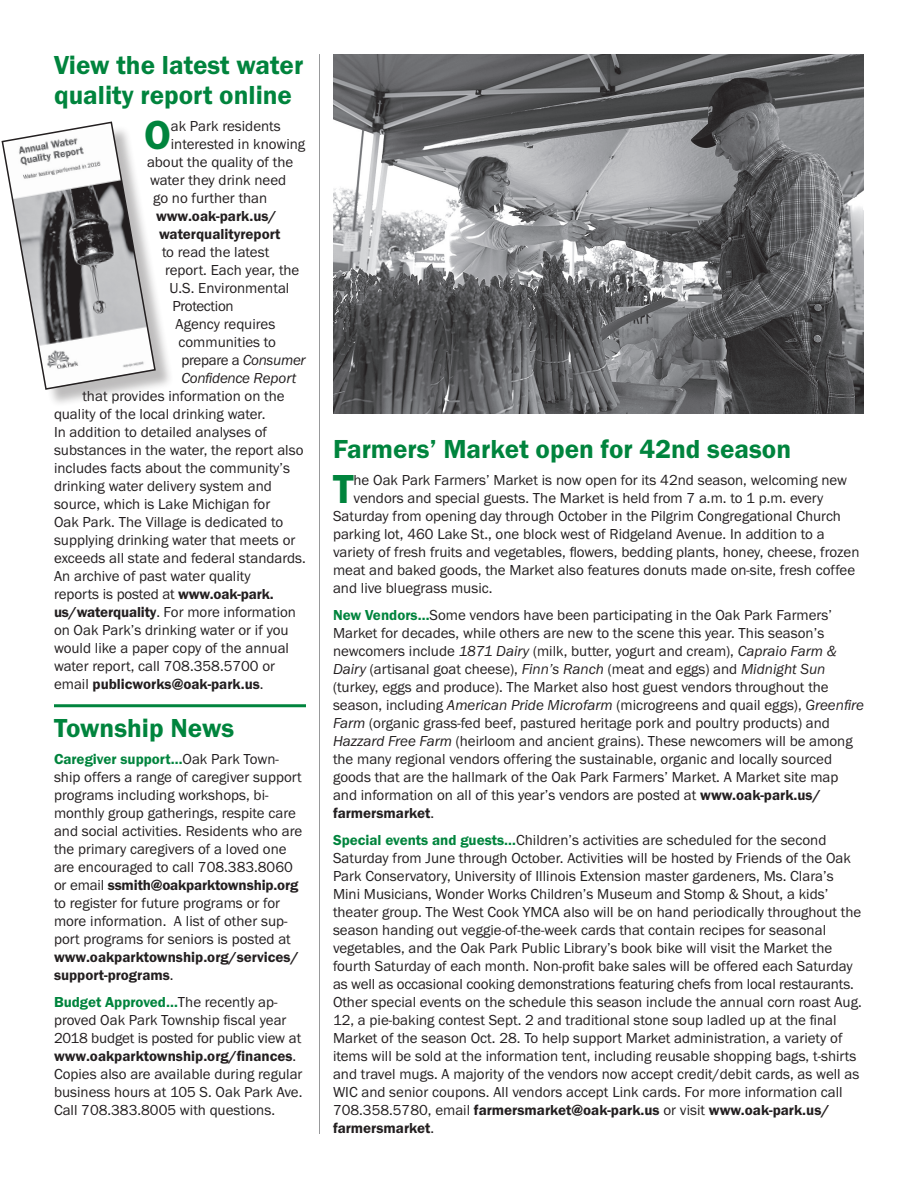
<style>
.page{position:relative;width:918px;height:1188px;background:#fff}
.page>*{position:absolute;margin:0;border:0;box-sizing:border-box;transform-origin:0 0}
.t1{font:600 42px "Franklin Gothic EF";color:#00843d}
.t2{font:600 27px/30px "Franklin Gothic EF";color:#00843d}
.t3{font:15px/18px "Franklin Gothic EF";color:#231f20}
.t4{font:600 15px "Franklin Gothic EF";color:#231f20}
.t5{font:15px "Franklin Gothic EF";letter-spacing:-.02em;color:#231f20}
.t6{font:italic 15px "Franklin Gothic EF";letter-spacing:-.02em;color:#231f20}
.s1{font-style:italic}
.s2{font-weight:600}
.s3{font-weight:400}
.s4{font-weight:600;color:#00843d}
</style>
<div class="page">
<hr style="left:54px;top:704px;width:252px;height:3px;background:#00843d">
<hr style="left:319px;top:54px;width:1px;height:1080px;background:#6c6d70">
<div style="left:4px;top:124px;width:170px;height:284px;background:#231f20;opacity:.3"></div>
<svg style="left:1px;top:121px;width:156px;height:270px"></svg>
<img style="left:333px;top:54px;width:531px;height:360px">
<p class="t2" style="left:54px;top:50px;width:251px">View the latest water quality report online</p>
<p class="t1" style="left:144px;top:111px;width:28px">O</p>
<p class="t3" style="left:171px;top:118px;width:112px">ak Park residents</p>
<p class="t3" style="left:171px;top:136px;width:136px">interested in knowing</p>
<p class="t3" style="left:147px;top:154px;width:148px">about the quality of the</p>
<p class="t3" style="left:150px;top:172px;width:138px">water they drink need</p>
<p class="t3" style="left:153px;top:190px;width:116px">go no further than</p>
<p class="t4" style="left:156px;top:208px;width:122px">www.oak-park.us/</p>
<p class="t4" style="left:159px;top:226px;width:123px">waterqualityreport</p>
<p class="t3" style="left:162px;top:244px;width:109px">to read the latest</p>
<p class="t3" style="left:165px;top:262px;width:136px">report. Each year, the</p>
<p class="t3" style="left:170px;top:280px;width:121px">U.S. Environmental</p>
<p class="t5" style="left:172px;top:298px;width:63px">Protection</p>
<p class="t3" style="left:176px;top:316px;width:101px">Agency requires</p>
<p class="t3" style="left:178px;top:334px;width:99px">communities to</p>
<p class="t5" style="left:182px;top:352px;width:126px">prepare a <span class="s1">Consumer</span></p>
<p class="t6" style="left:182px;top:370px;width:116px">Confidence Report</p>
<p class="t3" style="left:82px;top:388px;width:204px">that provides information on the</p>
<p class="t3" style="left:54px;top:406px;width:213px">quality of the local drinking water.</p>
<p class="t3" style="left:54px;top:424px;width:215px">In addition to detailed analyses of</p>
<p class="t3" style="left:54px;top:442px;width:251px">substances in the water, the report also</p>
<p class="t3" style="left:54px;top:460px;width:238px">includes facts about the community’s</p>
<p class="t3" style="left:54px;top:478px;width:219px">drinking water delivery system and</p>
<p class="t3" style="left:54px;top:496px;width:218px">source, which is Lake Michigan for</p>
<p class="t3" style="left:54px;top:514px;width:231px">Oak Park. The Village is dedicated to</p>
<p class="t3" style="left:54px;top:532px;width:243px">supplying drinking water that meets or</p>
<p class="t3" style="left:54px;top:550px;width:253px">exceeds all state and federal standards.</p>
<p class="t3" style="left:54px;top:568px;width:198px">An archive of past water quality</p>
<p class="t3" style="left:54px;top:586px;width:221px">reports is posted at <span class="s2">www.oak-park.</span></p>
<p class="t3" style="left:54px;top:604px;width:244px"><span class="s2">us/waterquality</span>. For more information</p>
<p class="t3" style="left:54px;top:622px;width:236px">on Oak Park’s drinking water or if you</p>
<p class="t3" style="left:54px;top:640px;width:237px">would like a paper copy of the annual</p>
<p class="t3" style="left:54px;top:658px;width:223px">water report, call 708.358.5700 or</p>
<p class="t4" style="left:54px;top:676px;width:211px"><span class="s3">email</span> publicworks@oak-park.us<span class="s3">.</span></p>
<p class="t2" style="left:54px;top:713px;width:182px">Township News</p>
<p class="t3" style="left:54px;top:751px;width:250px"><span class="s4">Caregiver support…</span>Oak Park Town&shy;ship offers a range of caregiver support programs including workshops, bi&shy;monthly group gatherings, respite care and social activities. Residents who are the primary caregivers of a loved one are encouraged to call 708.383.8060 or email <span class="s2">ssmith@oakparktownship.org </span>to register for future programs or for more information. A list of other sup&shy;port programs for seniors is posted at <span class="s2">www.oakparktownship.org/services/ support-programs</span>.</p>
<p class="t3" style="left:54px;top:994px;width:250px"><span class="s4">Budget Approved…</span>The recently ap&shy;proved Oak Park Township fiscal year 2018 budget is posted for public view at <span class="s2">www.oakparktownship.org/finances</span>.<br>Copies also are available during regular business hours at 105 S. Oak Park Ave.<br>Call 708.383.8005 with questions.</p>
<p class="t2" style="left:333px;top:434px;width:460px">Farmers’ Market open for 42nd season</p>
<p class="t1" style="left:333px;top:465px;width:22px">T</p>
<p class="t3" style="left:354px;top:472px;width:495px">he Oak Park Farmers’ Market is now open for its 42nd season, welcoming new</p>
<p class="t3" style="left:354px;top:490px;width:471px">vendors and special guests. The Market is held from 7 a.m. to 1 p.m. every</p>
<p class="t3" style="left:333px;top:508px;width:510px">Saturday from opening day through October in the Pilgrim Congregational Church</p>
<p class="t3" style="left:333px;top:526px;width:493px">parking lot, 460 Lake St., one block west of Ridgeland Avenue. In addition to a</p>
<p class="t3" style="left:333px;top:544px;width:528px">variety of fresh fruits and vegetables, flowers, bedding plants, honey, cheese, frozen</p>
<p class="t3" style="left:333px;top:562px;width:524px">meat and baked goods, the Market also features donuts made on-site, fresh coffee</p>
<p class="t3" style="left:333px;top:580px;width:161px">and live bluegrass music.</p>
<p class="t3" style="left:333px;top:607px;width:533px"><span class="s4">New Vendors…</span>Some vendors have been participating in the Oak Park Farmers’ Market for decades, while others are new to the scene this year. This season’s newcomers include <span class="s1">1871 Dairy</span> (milk, butter, yogurt and cream), <span class="s1">Capraio Farm &amp; Dairy</span> (artisanal goat cheese), <span class="s1">Finn’s Ranch</span> (meat and eggs) and <span class="s1">Midnight Sun </span>(turkey, eggs and produce). The Market also host guest vendors throughout the season, including <span class="s1">American Pride Microfarm</span> (microgreens and quail eggs), <span class="s1">Greenfire Farm</span> (organic grass-fed beef, pastured heritage pork and poultry products) and <span class="s1">Hazzard Free Farm</span> (heirloom and ancient grains). These newcomers will be among the many regional vendors offering the sustainable, organic and locally sourced goods that are the hallmark of the Oak Park Farmers’ Market. A Market site map and information on all of this year’s vendors are posted at <span class="s2">www.oak-park.us/ farmersmarket</span>.</p>
<p class="t3" style="left:333px;top:832px;width:530px"><span class="s4">Special events and guests…</span>Children’s activities are scheduled for the second Saturday from June through October. Activities will be hosted by Friends of the Oak Park Conservatory, University of Illinois Extension master gardeners, Ms. Clara’s Mini Musicians, Wonder Works Children’s Museum and Stomp &amp; Shout, a kids’ theater group. The West Cook YMCA also will be on hand periodically throughout the season handing out veggie-of-the-week cards that contain recipes for seasonal vegetables, and the Oak Park Public Library’s book bike will visit the Market the fourth Saturday of each month. Non-profit bake sales will be offered each Saturday as well as occasional cooking demonstrations featuring chefs from local restaurants.<br>Other special events on the schedule this season include the annual corn roast Aug.<br>12, a pie-baking contest Sept. 2 and traditional stone soup ladled up at the final Market of the season Oct. 28. To help support Market administration, a variety of items will be sold at the information tent, including reusable shopping bags, t-shirts and travel mugs. A majority of the vendors now accept credit/debit cards, as well as WIC and senior coupons. All vendors accept Link cards. For more information call 708.358.5780, email <span class="s2">farmersmarket@oak-park.us</span> or visit <span class="s2">www.oak-park.us/ farmersmarket</span>.</p>
</div>
